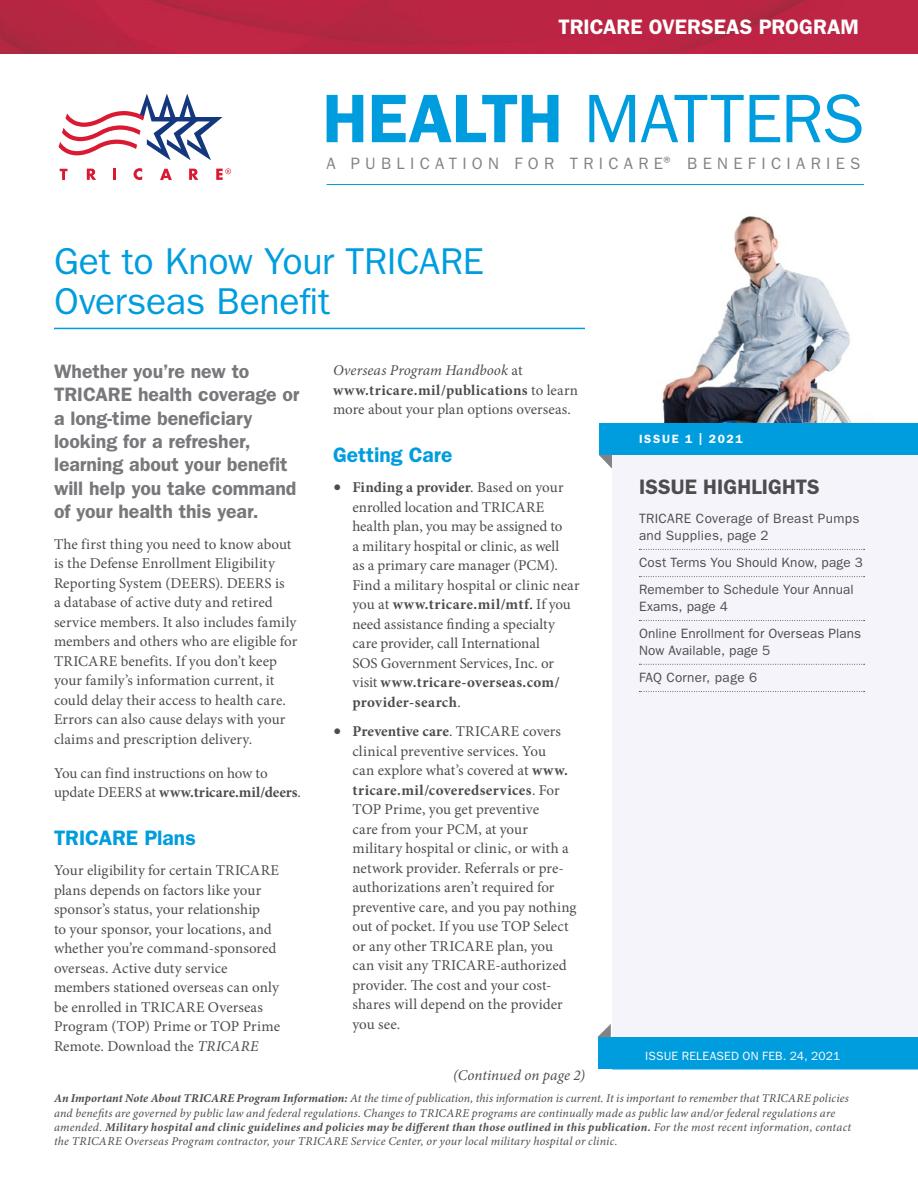
<style>
.page{position:relative;width:918px;height:1188px;background:#fff}
.page>*{position:absolute;margin:0;border:0;box-sizing:border-box;transform-origin:0 0}
.t1{font:69px "ITC Franklin Gothic Std";letter-spacing:-.015em;color:#009dde}
.H1_-_Light_Blue_Unde{font:37.5px/40.5px "ITC Franklin Gothic Std";letter-spacing:-.01em;color:#009dde}
.S1_-_Light_Blue{font:600 21px "ITC Franklin Gothic Std";color:#009dde}
.t2{font:600 21px "ITC Franklin Gothic Std";color:#fff}
.TOC_Header{font:600 21px "ITC Franklin Gothic Std";color:#4d4d4f}
.Cover_Article_Lead_I{font:600 19.5px/23.4px "ITC Franklin Gothic Std";color:#77787b}
.t3{font:16.5px "ITC Franklin Gothic Std";letter-spacing:.32em;color:#808285}
.t4{font:15px/19.5px "Minion Pro";letter-spacing:.005em;color:#4d4d4f}
.t5{font:italic 15px "Minion Pro";letter-spacing:.005em;color:#4d4d4f}
.TOC_Dotted_Underline{font:13.5px/16.5px "ITC Franklin Gothic Std";letter-spacing:.01em;color:#4d4d4f}
.t6{font:italic 12px/14.4px "Minion Pro";letter-spacing:.015em;color:#4d4d4f}
.Issue{font:12px "ITC Franklin Gothic Std";letter-spacing:.01em;color:#fff}
.t7{font:600 12px "ITC Franklin Gothic Std";letter-spacing:.14em;color:#fff}
.s1{font-weight:600}
.s2{font-size:15px}
.s3{font-weight:700}
.s4{font-style:italic}
.s5{font-size:21.75px}
.s6{color:#000}
</style>
<div class="page">
<img style="left:0;top:0;width:918px;height:54px">
<div style="left:612px;top:433px;width:306px;height:633px;background:#f5f4fa"></div>
<div style="left:612px;top:1064px;width:306px;height:6px;background:#7fcdee"></div>
<div style="left:599px;top:423px;width:319px;height:32px;background:#009dde"></div>
<svg style="left:599px;top:455px;width:13px;height:14px"></svg>
<svg style="left:59px;top:94px;width:164px;height:66px"></svg>
<svg style="left:60px;top:169px;width:7px;height:11px"></svg>
<svg style="left:87px;top:169px;width:9px;height:11px"></svg>
<svg style="left:113px;top:169px;width:3px;height:11px"></svg>
<svg style="left:134px;top:168px;width:8px;height:12px"></svg>
<svg style="left:160px;top:169px;width:12px;height:11px"></svg>
<svg style="left:189px;top:169px;width:10px;height:11px"></svg>
<svg style="left:216px;top:168px;width:15px;height:12px"></svg>
<hr style="left:327px;top:184px;width:537px;height:1px;background:#009dde">
<svg style="left:639px;top:549px;width:226px;height:1px"></svg>
<svg style="left:639px;top:576px;width:226px;height:1px"></svg>
<svg style="left:639px;top:620px;width:226px;height:1px"></svg>
<svg style="left:639px;top:664px;width:226px;height:1px"></svg>
<svg style="left:639px;top:691px;width:226px;height:1px"></svg>
<hr style="left:54px;top:328px;width:531px;height:1px;background:#009dde">
<div style="left:598px;top:1037px;width:320px;height:32px;background:#009dde"></div>
<svg style="left:597px;top:1024px;width:14px;height:13px"></svg>
<img style="left:662px;top:216px;width:190px;height:207px">
<h3 class="t2" style="left:558px;top:15px;width:302px">TRICARE OVERSEAS PROGRAM</h3>
<h1 class="t1" style="left:322px;top:79px;width:544px"><span class="s1">HEALTH</span> MATTERS</h1>
<p class="t3" style="left:326px;top:153px;width:535px">A PUBLICATION FOR TRICARE<span class="s2">®</span> BENEFICIARIES</p>
<p class="H1_-_Light_Blue_Unde" style="left:54px;top:241px;width:431px">Get to Know Your TRICARE<br>Overseas Benefit</p>
<p class="Cover_Article_Lead_I" style="left:54px;top:360px;width:247px">Whether you’re new to<br>TRICARE health coverage or a long-time beneficiary looking for a refresher, learning about your benefit will help you take command of your health this year.</p>
<p class="t4" style="left:54px;top:534px;width:245px">The first thing you need to know about is the Defense Enrollment Eligibility Reporting System (DEERS). DEERS is<br>a database of active duty and retired service members. It also includes family members and others who are eligible for TRICARE benefits. If you don’t keep your family’s information current, it could delay their access to health care.<br>Errors can also cause delays with your claims and prescription delivery.</p>
<p class="t4" style="left:54px;top:763px;width:248px">You can find instructions on how to update DEERS at <span class="s3">www.tricare.mil/deers</span>.</p>
<p class="S1_-_Light_Blue" style="left:54px;top:826px;width:143px">TRICARE Plans</p>
<p class="t4" style="left:54px;top:861px;width:228px">Your eligibility for certain TRICARE plans depends on factors like your sponsor’s status, your relationship<br>to your sponsor, your locations, and whether you’re command-sponsored overseas. Active duty service members stationed overseas can only be enrolled in TRICARE Overseas Program (TOP) Prime or TOP Prime Remote. Download the <span class="s4">TRICARE</span></p>
<p class="t4" style="left:333px;top:361px;width:247px"><span class="s4">Overseas Program Handbook</span> at <span class="s3">www.tricare.mil/publications</span> to learn more about your plan options overseas.</p>
<p class="S1_-_Light_Blue" style="left:333px;top:443px;width:121px">Getting Care</p>
<p class="t4" style="left:352px;top:478px;width:229px;text-indent:-20px"><span class="s5">•</span> <span class="s3">Finding a provider</span>. Based on your enrolled location and TRICARE health plan, you may be assigned to<br>a military hospital or clinic, as well<br>as a primary care manager (PCM).<br>Find a military hospital or clinic near you at <span class="s3">www.tricare.mil/mtf</span><span class="s6">.</span> If you need assistance finding a specialty care provider, call International<br>SOS Government Services, Inc. or visit <span class="s3">www.tricare-overseas.com/ provider-search</span>.</p>
<p class="t4" style="left:352px;top:722px;width:226px;text-indent:-20px"><span class="s5">•</span> <span class="s3">Preventive care</span>. TRICARE covers clinical preventive services. You<br>can explore what’s covered at <span class="s3">www. tricare.mil/coveredservices</span>. For<br>TOP Prime, you get preventive<br>care from your PCM, at your military hospital or clinic, or with a network provider. Referrals or pre&shy;authorizations aren’t required for preventive care, and you pay nothing out of pocket. If you use TOP Select or any other TRICARE plan, you can visit any TRICARE-authorized provider. The cost and your cost&shy;shares will depend on the provider you see.</p>
<p class="t5" style="left:453px;top:1065px;width:133px">(Continued on page 2)</p>
<p class="t7" style="left:639px;top:432px;width:105px">ISSUE 1 | 2021</p>
<p class="TOC_Header" style="left:639px;top:474px;width:182px">ISSUE HIGHLIGHTS</p>
<p class="TOC_Dotted_Underline" style="left:639px;top:511px;width:222px">TRICARE Coverage of Breast Pumps and Supplies, page 2</p>
<p class="TOC_Dotted_Underline" style="left:639px;top:554px;width:225px">Cost Terms You Should Know, page 3</p>
<p class="TOC_Dotted_Underline" style="left:639px;top:582px;width:216px">Remember to Schedule Your Annual<br>Exams, page 4</p>
<p class="TOC_Dotted_Underline" style="left:639px;top:625px;width:224px">Online Enrollment for Overseas Plans<br>Now Available, page 5</p>
<p class="TOC_Dotted_Underline" style="left:639px;top:669px;width:120px">FAQ Corner, page 6</p>
<p class="Issue" style="left:645px;top:1049px;width:196px">ISSUE RELEASED ON FEB. 24, 2021</p>
<p class="t6" style="left:54px;top:1091px;width:799px"><span class="s3">An Important Note About TRICARE Program Information:</span> At the time of publication, this information is current. It is important to remember that TRICARE policies and benefits are governed by public law and federal regulations. Changes to TRICARE programs are continually made as public law and/or federal regulations are amended. <span class="s3">Military hospital and clinic guidelines and policies may be different than those outlined in this publication.</span> For the most recent information, contact the TRICARE Overseas Program contractor, your TRICARE Service Center, or your local military hospital or clinic.</p>
</div>
